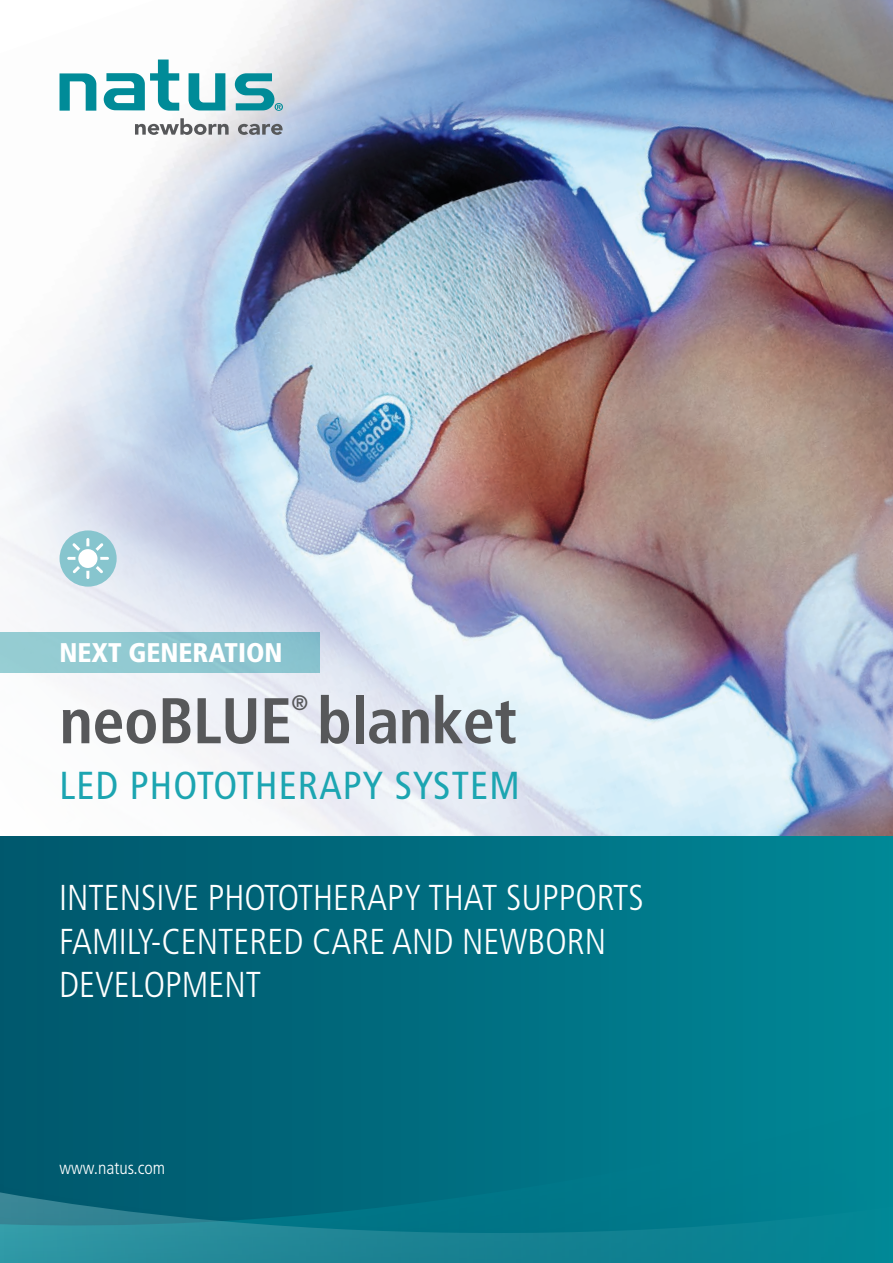
<style>
.page{position:relative;width:893px;height:1263px;background:#fff}
.page>*{position:absolute;margin:0;border:0;box-sizing:border-box;transform-origin:0 0}
.t1{font:700 condensed 64.5px "Frutiger LT Std";letter-spacing:-.01em;color:#57585a}
.t2{font:condensed 39px "Frutiger LT Std";letter-spacing:.03em;color:#1ca5b1}
.t3{font:300 condensed 36px/43.2px "Frutiger LT Std";color:#fff}
.t4{font:900 condensed 27px "Frutiger LT Std";color:#fff}
.t5{font:700 condensed 21px "Frutiger LT Std";color:#57585a}
.t6{font:300 condensed 18px "Frutiger LT Std";color:#fff}
</style>
<div class="page">
<img style="left:0;top:0;width:893px;height:837px">
<div style="left:0;top:837px;width:893px;height:426px;background:linear-gradient(to right,#00556b,#008797)"></div>
<svg style="left:60px;top:73px;width:36px;height:38px"></svg>
<svg style="left:189px;top:73px;width:36px;height:37px"></svg>
<svg style="left:104px;top:60px;width:75px;height:51px"></svg>
<svg style="left:235px;top:73px;width:48px;height:38px;background:#6db5bd"></svg>
<svg style="left:135px;top:118px;width:148px;height:17px"></svg>
<div style="left:0;top:1075px;width:893px;height:188px;background:#231f20;opacity:.17"></div>
<svg style="left:0;top:1102px;width:893px;height:31px;background:#006e80"></svg>
<div style="left:0;top:1133px;width:893px;height:130px;background:#231f20;opacity:.17"></div>
<svg style="left:0;top:1140px;width:893px;height:123px;background:#097788"></svg>
<div style="left:60px;top:530px;width:57px;height:57px;background:#87c5ce;border-radius:50%"></div>
<svg style="left:86px;top:538px;width:3px;height:8px"></svg>
<svg style="left:72px;top:543px;width:8px;height:8px"></svg>
<svg style="left:67px;top:557px;width:9px;height:3px"></svg>
<svg style="left:95px;top:543px;width:8px;height:8px"></svg>
<div style="left:78px;top:549px;width:19px;height:19px;background:#fff;border-radius:50%"></div>
<svg style="left:96px;top:566px;width:7px;height:7px"></svg>
<svg style="left:100px;top:557px;width:9px;height:3px"></svg>
<svg style="left:86px;top:571px;width:3px;height:8px"></svg>
<svg style="left:73px;top:566px;width:7px;height:7px"></svg>
<div style="left:0;top:632px;width:320px;height:40px;background:#90c9d1"></div>
<p class="t4" style="left:60px;top:636px;width:225px">NEXT GENERATION</p>
<h1 class="t1" style="left:60px;top:683px;width:459px">neoBLUE blanket</h1>
<p class="t5" style="left:292px;top:690px;width:18px">®</p>
<p class="t2" style="left:60px;top:762px;width:462px">LED PHOTOTHERAPY SYSTEM</p>
<p class="t3" style="left:59px;top:877px;width:586px">INTENSIVE PHOTOTHERAPY THAT SUPPORTS<br>FAMILY-CENTERED CARE AND NEWBORN<br>DEVELOPMENT</p>
<p class="t6" style="left:60px;top:1158px;width:107px">www.natus.com</p>
</div>
